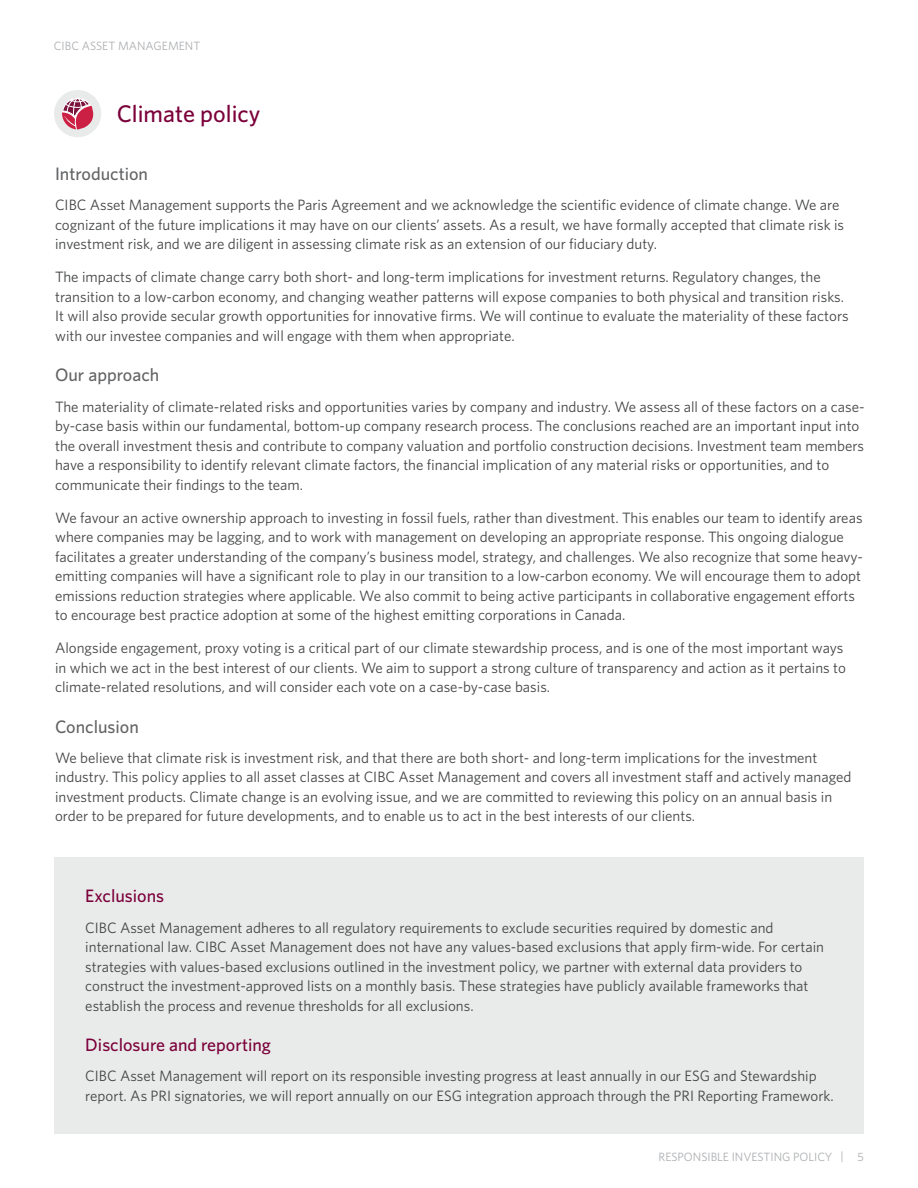
<style>
.page{position:relative;width:918px;height:1188px;background:#fff}
.page>*{position:absolute;margin:0;border:0;box-sizing:border-box;transform-origin:0 0}
.t1{font:500 24px "Whitney";color:#7b003a}
.t2{font:500 18px "Whitney";color:#636466}
.t3{font:500 18px "Whitney";color:#7b003a}
.t4{font:15px/19.5px "Whitney";color:#434444}
.t5{font:12px "Whitney";color:#acaeb1}
</style>
<div class="page">
<div style="left:54px;top:90px;width:47px;height:47px;background:#e9eaea;border-radius:50%"></div>
<svg style="left:62px;top:98px;width:32px;height:31px"></svg>
<div style="left:54px;top:858px;width:810px;height:276px;background:#e9ebea"></div>
<p class="t5" style="left:54px;top:38px;width:148px">CIBC ASSET MANAGEMENT</p>
<h1 class="t1" style="left:117px;top:98px;width:145px">Climate policy</h1>
<p class="t2" style="left:55px;top:162px;width:95px">Introduction</p>
<p class="t4" style="left:55px;top:195px;width:791px">CIBC Asset Management supports the Paris Agreement and we acknowledge the scientific evidence of climate change. We are cognizant of the future implications it may have on our clients’ assets. As a result, we have formally accepted that climate risk is investment risk, and we are diligent in assessing climate risk as an extension of our fiduciary duty.</p>
<p class="t4" style="left:55px;top:267px;width:795px">The impacts of climate change carry both short- and long-term implications for investment returns. Regulatory changes, the transition to a low-carbon economy, and changing weather patterns will expose companies to both physical and transition risks.<br>It will also provide secular growth opportunities for innovative firms. We will continue to evaluate the materiality of these factors with our investee companies and will engage with them when appropriate.</p>
<p class="t2" style="left:55px;top:363px;width:106px">Our approach</p>
<p class="t4" style="left:55px;top:396px;width:811px">The materiality of climate-related risks and opportunities varies by company and industry. We assess all of these factors on a case&shy;by-case basis within our fundamental, bottom-up company research process. The conclusions reached are an important input into the overall investment thesis and contribute to company valuation and portfolio construction decisions. Investment team members have a responsibility to identify relevant climate factors, the financial implication of any material risks or opportunities, and to communicate their findings to the team.</p>
<p class="t4" style="left:55px;top:507px;width:809px">We favour an active ownership approach to investing in fossil fuels, rather than divestment. This enables our team to identify areas where companies may be lagging, and to work with management on developing an appropriate response. This ongoing dialogue facilitates a greater understanding of the company’s business model, strategy, and challenges. We also recognize that some heavy&shy;emitting companies will have a significant role to play in our transition to a low-carbon economy. We will encourage them to adopt emissions reduction strategies where applicable. We also commit to being active participants in collaborative engagement efforts to encourage best practice adoption at some of the highest emitting corporations in Canada.</p>
<p class="t4" style="left:55px;top:638px;width:792px">Alongside engagement, proxy voting is a critical part of our climate stewardship process, and is one of the most important ways in which we act in the best interest of our clients. We aim to support a strong culture of transparency and action as it pertains to climate-related resolutions, and will consider each vote on a case-by-case basis.</p>
<p class="t2" style="left:55px;top:714px;width:85px">Conclusion</p>
<p class="t4" style="left:55px;top:748px;width:798px">We believe that climate risk is investment risk, and that there are both short- and long-term implications for the investment industry. This policy applies to all asset classes at CIBC Asset Management and covers all investment staff and actively managed investment products. Climate change is an evolving issue, and we are committed to reviewing this policy on an annual basis in order to be prepared for future developments, and to enable us to act in the best interests of our clients.</p>
<p class="t3" style="left:85px;top:884px;width:80px">Exclusions</p>
<p class="t4" style="left:85px;top:917px;width:740px">CIBC Asset Management adheres to all regulatory requirements to exclude securities required by domestic and international law. CIBC Asset Management does not have any values-based exclusions that apply firm-wide. For certain strategies with values-based exclusions outlined in the investment policy, we partner with external data providers to construct the investment-approved lists on a monthly basis. These strategies have publicly available frameworks that establish the process and revenue thresholds for all exclusions.</p>
<p class="t3" style="left:85px;top:1033px;width:187px">Disclosure and reporting</p>
<p class="t4" style="left:85px;top:1066px;width:750px">CIBC Asset Management will report on its responsible investing progress at least annually in our ESG and Stewardship report. As PRI signatories, we will report annually on our ESG integration approach through the PRI Reporting Framework.</p>
<p class="t5" style="left:659px;top:1149px;width:207px">RESPONSIBLE INVESTING POLICY | 5</p>
</div>
